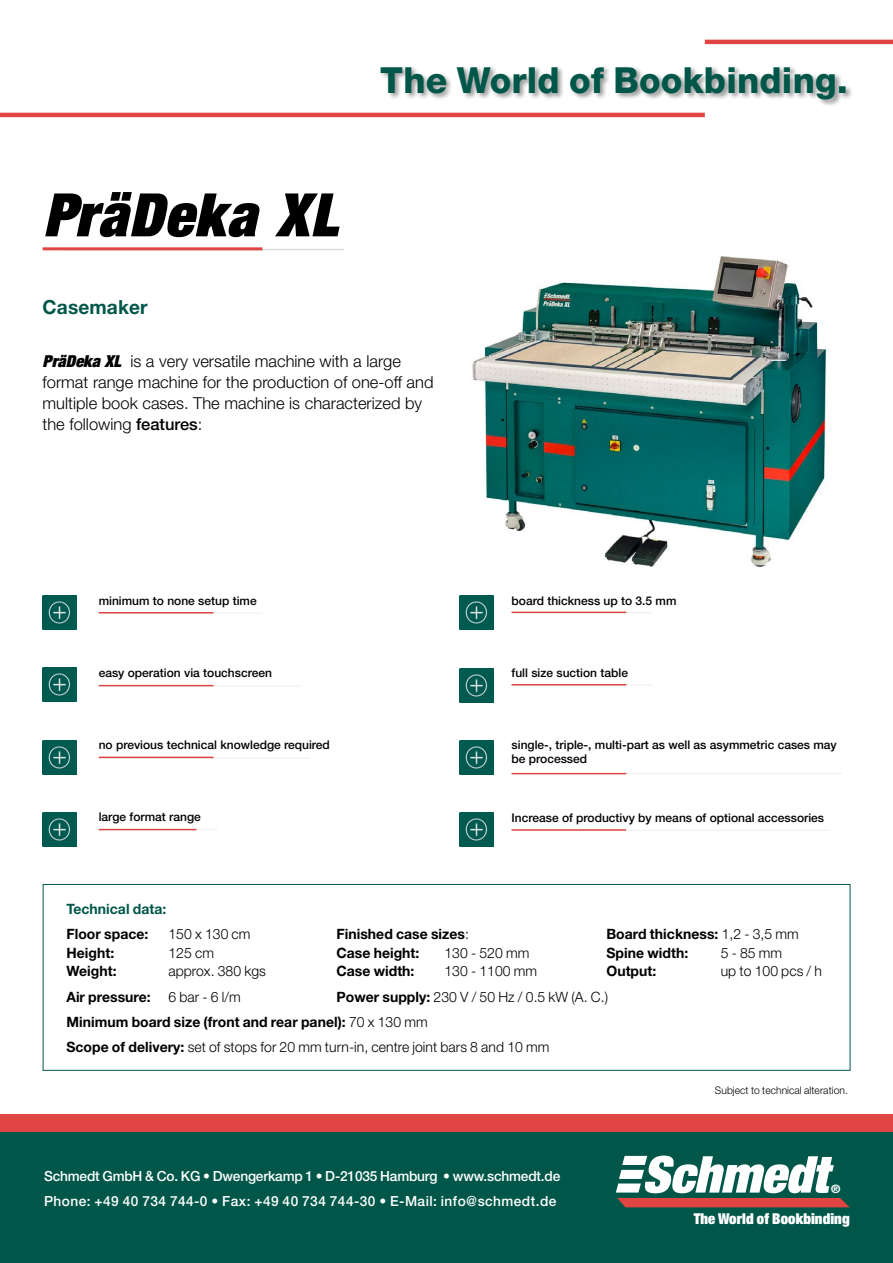
<style>
.page{position:relative;width:893px;height:1263px;background:#fff}
.page>*{position:absolute;margin:0;border:0;box-sizing:border-box;transform-origin:0 0}
.t1{font:italic 900 condensed 60px "Helvetica Neue LT Std";letter-spacing:.02em;color:#000}
.t2{font:800 36px "Helvetica Neue LT Std";letter-spacing:.005em;color:#005749}
.t3{font:700 19.5px "Helvetica Neue LT Std";letter-spacing:.005em;color:#005749}
.t4{font:300 16.5px/21px "Helvetica Neue LT Std";color:#000}
.t5{font:900 condensed 15px "Helvetica Neue LT Std";letter-spacing:.005em;color:#fefefe}
.t6{font:300 14.25px/25px "Helvetica Neue LT Std";letter-spacing:.005em;color:#000}
.t7{font:700 14.25px "Helvetica Neue LT Std";letter-spacing:.005em;color:#000}
.t8{font:700 14.25px "Helvetica Neue LT Std";letter-spacing:.005em;color:#005749}
.t9{font:500 13.95px/25px "Helvetica Neue LT Std";letter-spacing:-.01em;color:#fff}
.t10{font:500 12px/14.4px "Helvetica Neue LT Std";color:#000}
.t11{font:800 11.55px "Helvetica Neue LT Std";color:#fff}
.t12{font:300 10.5px "Helvetica Neue LT Std";letter-spacing:.005em;color:#000}
.s1{font-weight:900;font-style:italic;font-stretch:condensed}
.s2{font-weight:500}
.s3{font-weight:300}
.s4{font-weight:700}
</style>
<div class="page">
<div style="left:379px;top:65px;width:475px;height:42px;background:#000;opacity:.4"></div>
<div style="left:0;top:1131px;width:893px;height:132px;background:#005749"></div>
<div style="left:0;top:1114px;width:893px;height:17px;background:#e04544"></div>
<svg style="left:616px;top:1155px;width:233px;height:52px"></svg>
<hr style="left:705px;top:40px;width:188px;height:4px;background:#e04544">
<hr style="left:0;top:113px;width:705px;height:4px;background:#e04544">
<img style="left:472px;top:256px;width:355px;height:311px">
<hr style="left:62px;top:249px;width:282px;height:1px;background:#d8dadc">
<hr style="left:43px;top:247px;width:219px;height:3px;background:#e04544">
<img style="left:43px;top:595px;width:34px;height:34px">
<img style="left:459px;top:595px;width:34px;height:34px">
<img style="left:43px;top:668px;width:34px;height:34px">
<img style="left:459px;top:668px;width:34px;height:34px">
<img style="left:43px;top:740px;width:34px;height:34px">
<img style="left:459px;top:740px;width:34px;height:34px">
<img style="left:43px;top:812px;width:34px;height:34px">
<img style="left:459px;top:812px;width:34px;height:34px">
<hr style="left:518px;top:830px;width:311px;height:1px;background:#edeeef">
<hr style="left:512px;top:773px;width:330px;height:1px;background:#edeeef">
<div style="left:43px;top:884px;width:807px;height:187px;border:1px solid #005749"></div>
<hr style="left:511px;top:612px;width:141px;height:1px;background:#edeeef">
<hr style="left:511px;top:612px;width:115px;height:1px;background:#e04544">
<hr style="left:512px;top:685px;width:140px;height:1px;background:#edeeef">
<hr style="left:511px;top:684px;width:115px;height:1px;background:#e04544">
<hr style="left:512px;top:773px;width:114px;height:1px;background:#e04544">
<hr style="left:511px;top:829px;width:115px;height:2px;background:#e04544">
<hr style="left:99px;top:758px;width:211px;height:1px;background:#edeeef">
<hr style="left:99px;top:757px;width:115px;height:1px;background:#e04544">
<hr style="left:99px;top:829px;width:119px;height:1px;background:#edeeef">
<hr style="left:99px;top:829px;width:97px;height:1px;background:#e04544">
<hr style="left:99px;top:613px;width:163px;height:1px;background:#edeeef">
<hr style="left:99px;top:612px;width:114px;height:1px;background:#e04544">
<hr style="left:99px;top:686px;width:202px;height:1px;background:#edeeef">
<hr style="left:99px;top:685px;width:115px;height:1px;background:#e04544">
<h1 class="t1" style="left:43px;top:177px;width:296px">PräDeka XL</h1>
<h3 class="t3" style="left:43px;top:295px;width:107px">Casemaker</h3>
<h2 class="t2" style="left:380px;top:59px;width:469px">The World of Bookbinding.</h2>
<h3 class="t4" style="left:43px;top:350px;width:392px"><span class="s1">PräDeka XL</span> is a very versatile machine with a large format range machine for the production of one-off and multiple book cases. The machine is characterized by the following <span class="s2">features</span>:</h3>
<p class="t10" style="left:99px;top:594px;width:160px">minimum to none setup time</p>
<p class="t10" style="left:512px;top:594px;width:166px">board thickness up to 3.5 mm</p>
<p class="t10" style="left:99px;top:666px;width:175px">easy operation via touchscreen</p>
<p class="t10" style="left:512px;top:666px;width:118px">full size suction table</p>
<p class="t10" style="left:99px;top:738px;width:233px">no previous technical knowledge required</p>
<p class="t10" style="left:512px;top:737px;width:327px">single-, triple-, multi-part as well as asymmetric cases may be processed</p>
<p class="t10" style="left:99px;top:810px;width:104px">large format range</p>
<p class="t10" style="left:512px;top:810px;width:314px">Increase of productivy by means of optional accessories</p>
<p class="t8" style="left:66px;top:900px;width:102px">Technical data:</p>
<p class="t7" style="left:66px;top:925px;width:84px">Floor space:</p>
<p class="t6" style="left:168px;top:921px;width:84px">150 x 130 cm</p>
<p class="t7" style="left:336px;top:925px;width:134px">Finished case sizes<span class="s3">:</span></p>
<p class="t7" style="left:606px;top:925px;width:194px">Board thickness: <span class="s3">1,2 - 3,5 mm</span></p>
<p class="t7" style="left:66px;top:944px;width:49px">Height:</p>
<p class="t6" style="left:168px;top:940px;width:47px">125 cm</p>
<p class="t7" style="left:336px;top:944px;width:85px">Case height:</p>
<p class="t6" style="left:444px;top:940px;width:86px">130 - 520 mm</p>
<p class="t7" style="left:606px;top:944px;width:83px">Spine width:</p>
<p class="t6" style="left:721px;top:940px;width:63px">5 - 85 mm</p>
<p class="t7" style="left:66px;top:962px;width:52px">Weight:</p>
<p class="t6" style="left:168px;top:958px;width:99px">approx. 380 kgs</p>
<p class="t7" style="left:336px;top:962px;width:80px">Case width:</p>
<p class="t6" style="left:444px;top:958px;width:94px">130 - 1100 mm</p>
<p class="t7" style="left:606px;top:962px;width:52px">Output:</p>
<p class="t6" style="left:721px;top:958px;width:103px">up to 100 pcs / h</p>
<p class="t7" style="left:66px;top:988px;width:176px">Air pressure: <span class="s3">6 bar - 6 l/m</span></p>
<p class="t6" style="left:66px;top:984px;width:543px;text-indent:270px"><span class="s4">Power supply:</span> 230 V / 50 Hz / 0.5 kW (A. C.)<br><span class="s4">Minimum board size (front and rear panel):</span> 70 x 130 mm<br><span class="s4">Scope of delivery:</span> set of stops for 20 mm turn-in, centre joint bars 8 and 10 mm</p>
<p class="t9" style="left:44px;top:1163px;width:518px">Schmedt GmbH &amp; Co. KG • Dwengerkamp 1 • D-21035 Hamburg • www.schmedt.de<br>Phone: +49 40 734 744-0 • Fax: +49 40 734 744-30 • E-Mail: info@schmedt.de</p>
<p class="t12" style="left:715px;top:1084px;width:134px">Subject to technical alteration.</p>
<p class="t11" style="left:831px;top:1181px;width:11px">®</p>
<p class="t5" style="left:694px;top:1209px;width:157px">The World of Bookbinding</p>
</div>
